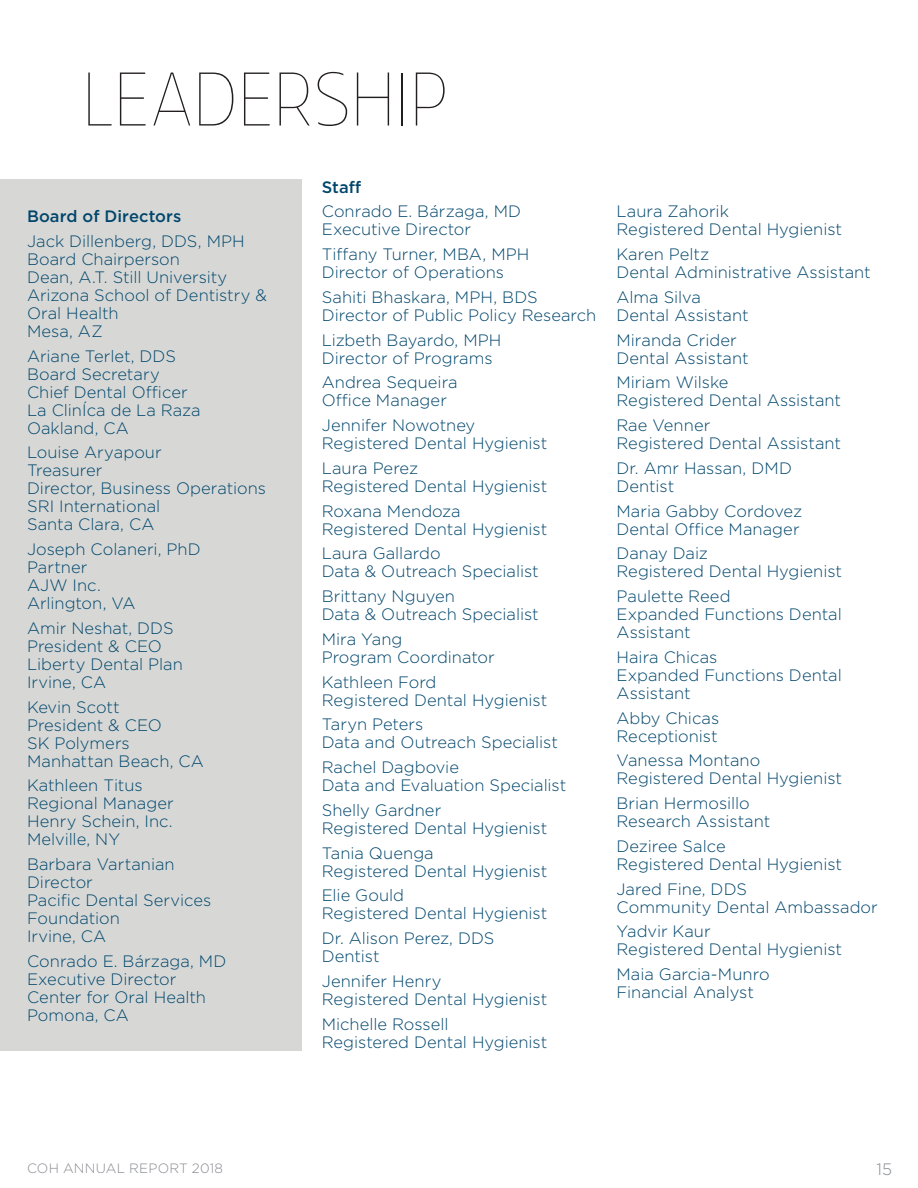
<style>
.page{position:relative;width:918px;height:1188px;background:#fff}
.page>*{position:absolute;margin:0;border:0;box-sizing:border-box;transform-origin:0 0}
.t1{font:100 72px "TF Forever";letter-spacing:-.025em;color:#231f20}
.t2{font:300 16.5px/18px "Gotham";color:#00466c}
.t3{font:500 16.5px "Gotham";letter-spacing:.005em;color:#00466c}
.t4{font:300 16.5px "Gotham";color:#878a8f}
.t5{font:300 13.5px "Gotham";letter-spacing:.015em;color:#878a8f}
</style>
<div class="page">
<div style="left:0;top:179px;width:302px;height:872px;background:#d7d8d6"></div>
<h1 class="t1" style="left:81px;top:59px;width:371px">LEADERSHIP</h1>
<p class="t3" style="left:27px;top:206px;width:156px">Board of Directors</p>
<p class="t2" style="left:27px;top:232px;width:241px">Jack Dillenberg, DDS, MPH<br>Board Chairperson<br>Dean, A.T. Still University<br>Arizona School of Dentistry &amp;<br>Oral Health<br>Mesa, AZ</p>
<p class="t2" style="left:27px;top:346px;width:175px">Ariane Terlet, DDS<br>Board Secretary<br>Chief Dental Officer<br>La ClinÍca de La Raza<br>Oakland, CA</p>
<p class="t2" style="left:27px;top:443px;width:241px">Louise Aryapour<br>Treasurer<br>Director, Business Operations<br>SRI International<br>Santa Clara, CA</p>
<p class="t2" style="left:27px;top:540px;width:175px">Joseph Colaneri, PhD<br>Partner<br>AJW Inc.<br>Arlington, VA</p>
<p class="t2" style="left:27px;top:619px;width:157px">Amir Neshat, DDS<br>President &amp; CEO<br>Liberty Dental Plan<br>Irvine, CA</p>
<p class="t2" style="left:27px;top:697px;width:178px">Kevin Scott<br>President &amp; CEO<br>SK Polymers<br>Manhattan Beach, CA</p>
<p class="t2" style="left:27px;top:776px;width:148px">Kathleen Titus<br>Regional Manager<br>Henry Schein, Inc.<br>Melville, NY</p>
<p class="t2" style="left:27px;top:855px;width:186px">Barbara Vartanian<br>Director<br>Pacific Dental Services<br>Foundation<br>Irvine, CA</p>
<p class="t2" style="left:27px;top:952px;width:201px">Conrado E. Bárzaga, MD<br>Executive Director<br>Center for Oral Health<br>Pomona, CA</p>
<p class="t3" style="left:322px;top:176px;width:41px">Staff</p>
<p class="t2" style="left:322px;top:202px;width:201px">Conrado E. Bárzaga, MD<br>Executive Director</p>
<p class="t2" style="left:322px;top:245px;width:209px">Tiffany Turner, MBA, MPH<br>Director of Operations</p>
<p class="t2" style="left:322px;top:288px;width:276px">Sahiti Bhaskara, MPH, BDS<br>Director of Public Policy Research</p>
<p class="t2" style="left:322px;top:330px;width:181px">Lizbeth Bayardo, MPH<br>Director of Programs</p>
<p class="t2" style="left:322px;top:373px;width:137px">Andrea Sequeira<br>Office Manager</p>
<p class="t2" style="left:322px;top:416px;width:227px">Jennifer Nowotney<br>Registered Dental Hygienist</p>
<p class="t2" style="left:322px;top:459px;width:227px">Laura Perez<br>Registered Dental Hygienist</p>
<p class="t2" style="left:322px;top:501px;width:227px">Roxana Mendoza<br>Registered Dental Hygienist</p>
<p class="t2" style="left:322px;top:544px;width:219px">Laura Gallardo<br>Data &amp; Outreach Specialist</p>
<p class="t2" style="left:322px;top:587px;width:219px">Brittany Nguyen<br>Data &amp; Outreach Specialist</p>
<p class="t2" style="left:322px;top:630px;width:174px">Mira Yang<br>Program Coordinator</p>
<p class="t2" style="left:322px;top:672px;width:227px">Kathleen Ford<br>Registered Dental Hygienist</p>
<p class="t2" style="left:322px;top:715px;width:238px">Taryn Peters<br>Data and Outreach Specialist</p>
<p class="t2" style="left:322px;top:758px;width:246px">Rachel Dagbovie<br>Data and Evaluation Specialist</p>
<p class="t2" style="left:322px;top:801px;width:227px">Shelly Gardner<br>Registered Dental Hygienist</p>
<p class="t2" style="left:322px;top:843px;width:227px">Tania Quenga<br>Registered Dental Hygienist</p>
<p class="t2" style="left:322px;top:886px;width:227px">Elie Gould<br>Registered Dental Hygienist</p>
<p class="t2" style="left:322px;top:929px;width:174px">Dr. Alison Perez, DDS<br>Dentist</p>
<p class="t2" style="left:322px;top:972px;width:227px">Jennifer Henry<br>Registered Dental Hygienist</p>
<p class="t2" style="left:322px;top:1014px;width:227px">Michelle Rossell<br>Registered Dental Hygienist</p>
<p class="t2" style="left:617px;top:202px;width:227px">Laura Zahorik<br>Registered Dental Hygienist</p>
<p class="t2" style="left:617px;top:245px;width:256px">Karen Peltz<br>Dental Administrative Assistant</p>
<p class="t2" style="left:617px;top:288px;width:134px">Alma Silva<br>Dental Assistant</p>
<p class="t2" style="left:617px;top:330px;width:134px">Miranda Crider<br>Dental Assistant</p>
<p class="t2" style="left:617px;top:373px;width:226px">Miriam Wilske<br>Registered Dental Assistant</p>
<p class="t2" style="left:617px;top:416px;width:226px">Rae Venner<br>Registered Dental Assistant</p>
<p class="t2" style="left:617px;top:459px;width:177px">Dr. Amr Hassan, DMD<br>Dentist</p>
<p class="t2" style="left:617px;top:501px;width:187px">Maria Gabby Cordovez<br>Dental Office Manager</p>
<p class="t2" style="left:617px;top:544px;width:227px">Danay Daiz<br>Registered Dental Hygienist</p>
<p class="t2" style="left:617px;top:587px;width:227px">Paulette Reed<br>Expanded Functions Dental<br>Assistant</p>
<p class="t2" style="left:617px;top:648px;width:227px">Haira Chicas<br>Expanded Functions Dental<br>Assistant</p>
<p class="t2" style="left:617px;top:708px;width:104px">Abby Chicas<br>Receptionist</p>
<p class="t2" style="left:617px;top:751px;width:227px">Vanessa Montano<br>Registered Dental Hygienist</p>
<p class="t2" style="left:617px;top:794px;width:155px">Brian Hermosillo<br>Research Assistant</p>
<p class="t2" style="left:617px;top:837px;width:227px">Deziree Salce<br>Registered Dental Hygienist</p>
<p class="t2" style="left:617px;top:879px;width:263px">Jared Fine, DDS<br>Community Dental Ambassador</p>
<p class="t2" style="left:617px;top:922px;width:227px">Yadvir Kaur<br>Registered Dental Hygienist</p>
<p class="t2" style="left:617px;top:965px;width:155px">Maia Garcia-Munro<br>Financial Analyst</p>
<p class="t5" style="left:27px;top:1160px;width:198px">COH ANNUAL REPORT 2018</p>
<p class="t4" style="left:876px;top:1158px;width:17px">15</p>
</div>
